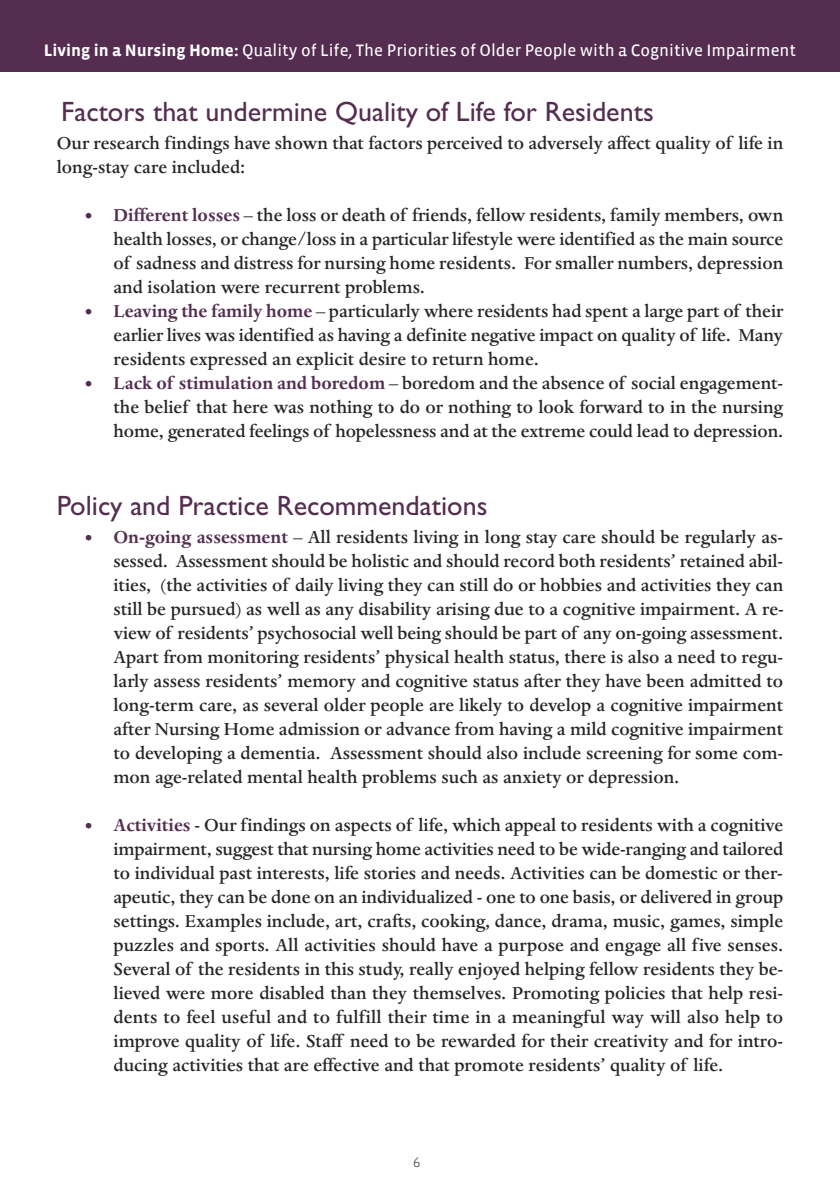
<style>
.page{position:relative;width:840px;height:1191px;background:#fff}
.page>*{position:absolute;margin:0;border:0;box-sizing:border-box;transform-origin:0 0}
.t1{font:28px "Gill Sans";color:#542d50}
.t2{font:500 20px/24px "Dante";color:#272627;text-align:justify}
.t3{font:17px "Vista Sans Reg";color:#fff}
.t4{font:300 14px "Gill Sans";color:#272627}
.s1{font-family:"Vista Sans";font-weight:700}
.s2{font-weight:700;color:#542d50}
</style>
<div class="page">
<div style="left:0;top:0;width:839px;height:72px;background:#542d50"></div>
<p class="t3" style="left:44px;top:43px;width:753px"><span class="s1">Living in a Nursing Home:</span> Quality of Life, The Priorities of Older People with a Cognitive Impairment</p>
<h1 class="t1" style="left:61px;top:101px;width:593px">Factors that undermine Quality of Life for Residents</h1>
<p class="t2" style="left:57px;top:133px;width:727px">Our research findings have shown that factors perceived to adversely affect quality of life in long-stay care included:</p>
<p class="t2" style="left:113px;top:205px;width:670px;text-indent:-28px"><span class="s2">• Different losses</span> – the loss or death of friends, fellow residents, family members, own health losses, or change/loss in a particular lifestyle were identified as the main source of sadness and distress for nursing home residents. For smaller numbers, depression and isolation were recurrent problems.</p>
<p class="t2" style="left:113px;top:301px;width:671px;text-indent:-28px"><span class="s2">• Leaving the family home</span> – particularly where residents had spent a large part of their earlier lives was identified as having a definite negative impact on quality of life. Many residents expressed an explicit desire to return home.</p>
<p class="t2" style="left:113px;top:373px;width:670px;text-indent:-28px"><span class="s2">• Lack of stimulation and boredom</span> – boredom and the absence of social engagement&shy;the belief that here was nothing to do or nothing to look forward to in the nursing home, generated feelings of hopelessness and at the extreme could lead to depression.</p>
<h1 class="t1" style="left:57px;top:495px;width:432px">Policy and Practice Recommendations</h1>
<p class="t2" style="left:113px;top:526px;width:671px;text-indent:-28px"><span class="s2">• On-going assessment</span> – All residents living in long stay care should be regularly as&shy;sessed. Assessment should be holistic and should record both residents’ retained abil&shy;ities, (the activities of daily living they can still do or hobbies and activities they can still be pursued) as well as any disability arising due to a cognitive impairment. A re&shy;view of residents’ psychosocial well being should be part of any on-going assessment.<br>Apart from monitoring residents’ physical health status, there is also a need to regu&shy;larly assess residents’ memory and cognitive status after they have been admitted to long-term care, as several older people are likely to develop a cognitive impairment after Nursing Home admission or advance from having a mild cognitive impairment to developing a dementia. Assessment should also include screening for some com&shy;mon age-related mental health problems such as anxiety or depression.</p>
<p class="t2" style="left:113px;top:814px;width:671px;text-indent:-28px"><span class="s2">• Activities</span> - Our findings on aspects of life, which appeal to residents with a cognitive impairment, suggest that nursing home activities need to be wide-ranging and tailored to individual past interests, life stories and needs. Activities can be domestic or ther&shy;apeutic, they can be done on an individualized - one to one basis, or delivered in group settings. Examples include, art, crafts, cooking, dance, drama, music, games, simple puzzles and sports. All activities should have a purpose and engage all five senses.<br>Several of the residents in this study, really enjoyed helping fellow residents they be&shy;lieved were more disabled than they themselves. Promoting policies that help resi&shy;dents to feel useful and to fulfill their time in a meaningful way will also help to improve quality of life. Staff need to be rewarded for their creativity and for intro&shy;ducing activities that are effective and that promote residents’ quality of life.</p>
<p class="t4" style="left:413px;top:1157px;width:8px">6</p>
</div>
